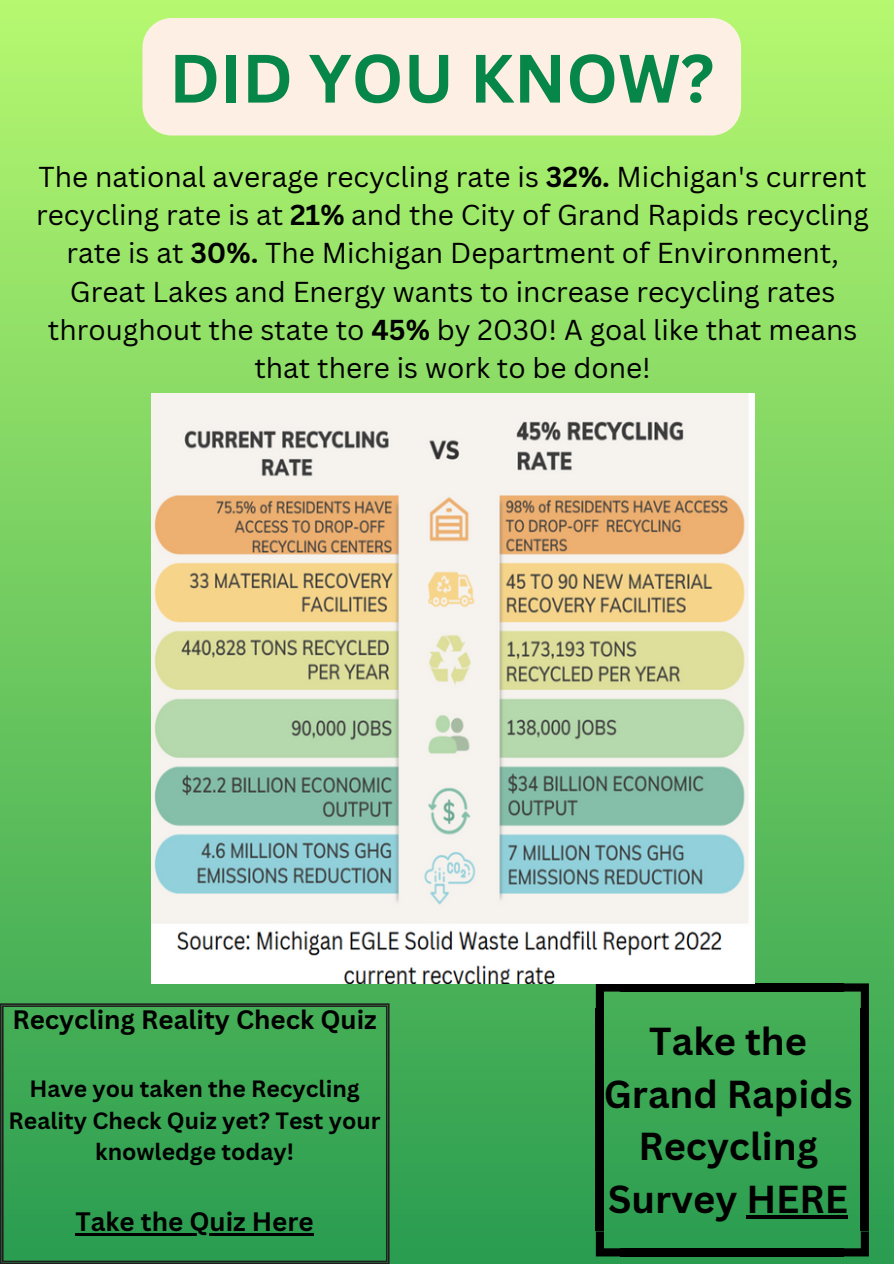
<style>
.page{position:relative;width:894px;height:1264px;background:#fff}
.page>*{position:absolute;margin:0;border:0;box-sizing:border-box;transform-origin:0 0}
.t1{font:700 66.75px "Canva Sans";color:#078649}
.t2{font:700 37.95px/52.8px "Canva Sans";color:#000;text-align:center}
.t3{font:28.05px/38.2px "Canva Sans";color:#000;text-align:center}
.t4{font:700 25.95px "Canva Sans";color:#000}
.t5{font:700 22.95px/31.5px "Canva Sans";color:#000;text-align:center}
.s1{font-weight:700}
</style>
<div class="page">
<div style="left:0;top:0;width:893px;height:1263px;background:linear-gradient(to bottom,#b7f970,#2a9b50)"></div>
<svg style="left:0;top:1003px;width:389px;height:260px;background:#36a051"></svg>
<div style="left:860px;top:1008px;width:8px;height:223px;background:#000"></div>
<div style="left:595px;top:1008px;width:8px;height:223px;background:#000"></div>
<div style="left:620px;top:983px;width:223px;height:8px;background:#000"></div>
<div style="left:620px;top:1248px;width:223px;height:8px;background:#000"></div>
<svg style="left:843px;top:983px;width:25px;height:25px"></svg>
<svg style="left:595px;top:983px;width:25px;height:25px"></svg>
<svg style="left:843px;top:1231px;width:25px;height:25px"></svg>
<svg style="left:595px;top:1231px;width:25px;height:25px"></svg>
<img style="left:151px;top:394px;width:603px;height:589px">
<div style="left:142px;top:18px;width:598px;height:117px;background:#feefe5;border-radius:29px"></div>
<hr style="left:75px;top:1233px;width:238px;height:2px;background:#000">
<hr style="left:746px;top:1215px;width:101px;height:3px;background:#000">
<h1 class="t1" style="left:169px;top:31px;width:546px">DID YOU KNOW?</h1>
<p class="t3" style="left:36px;top:157px;width:834px">The national average recycling rate is <span class="s1">32%.</span> Michigan's current recycling rate is at <span class="s1">21%</span> and the City of Grand Rapids recycling rate is at <span class="s1">30%.</span> The Michigan Department of Environment, Great Lakes and Energy wants to increase recycling rates throughout the state to <span class="s1">45%</span> by 2030! A goal like that means that there is work to be done!</p>
<p class="t4" style="left:12px;top:1001px;width:366px">Recycling Reality Check Quiz</p>
<p class="t5" style="left:9px;top:1072px;width:373px">Have you taken the Recycling<br>Reality Check Quiz yet? Test your knowledge today!</p>
<p class="t4" style="left:75px;top:1203px;width:240px">Take the Quiz Here</p>
<h2 class="t2" style="left:603px;top:1013px;width:250px">Take the<br>Grand Rapids<br>Recycling<br>Survey HERE</h2>
</div>
